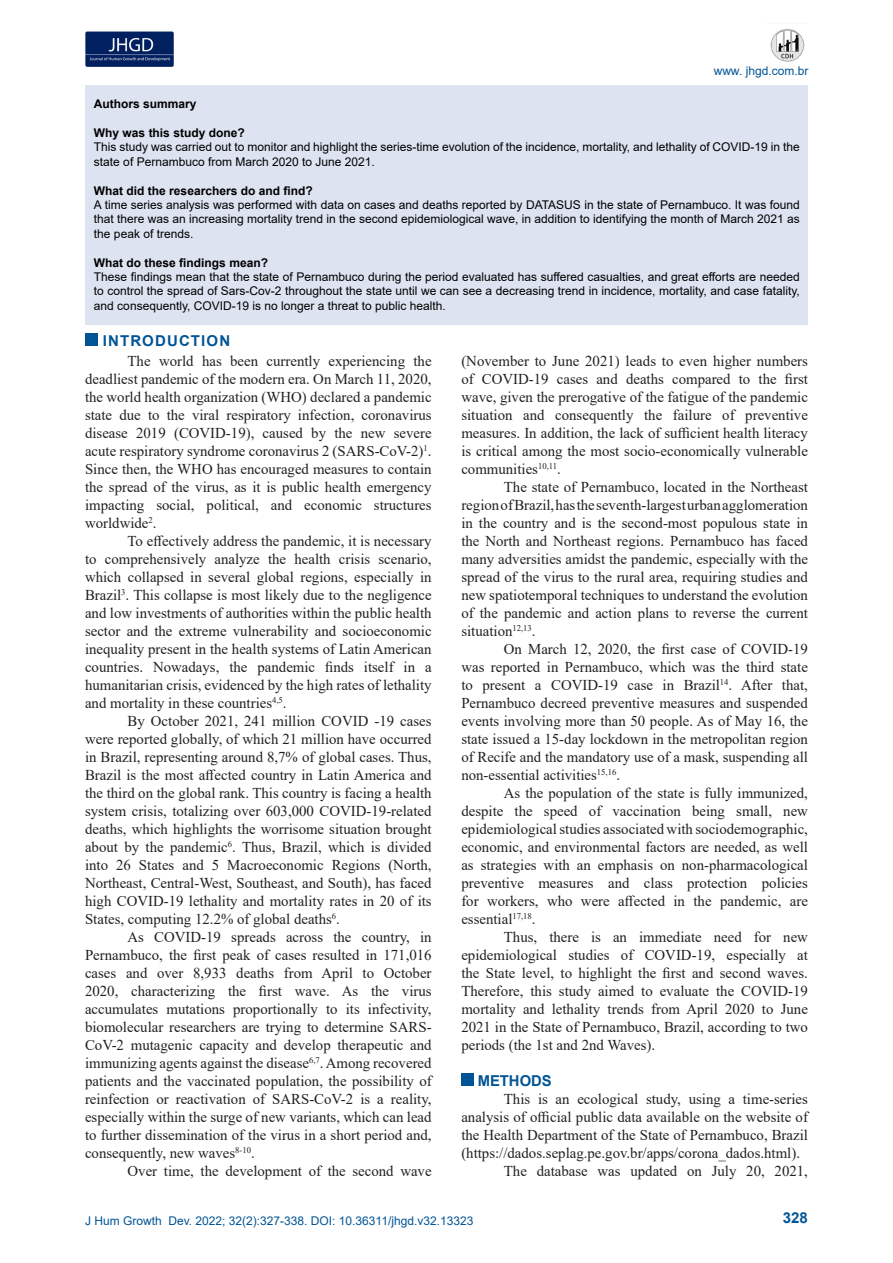
<style>
.page{position:relative;width:893px;height:1263px;background:#fff}
.page>*{position:absolute;margin:0;border:0;box-sizing:border-box;transform-origin:0 0}
.t1{font:15px/18px "Times New Roman";color:#231f20;text-align:justify}
.t2{font:700 15px "Arial";letter-spacing:.075em;color:#005495}
.t3{font:700 15px "Arial";color:#005495}
.t4{font:12px/14.4px "Arial";color:#000;text-align:justify}
.t5{font:700 12px "Arial";color:#000}
.t6{font:12px "Arial";color:#005495}
</style>
<div class="page">
<img style="left:85px;top:31px;width:89px;height:35px">
<img style="left:770px;top:29px;width:35px;height:33px">
<div style="left:85px;top:334px;width:12px;height:12px;background:#005495"></div>
<div style="left:461px;top:1073px;width:12px;height:12px;background:#005495"></div>
<div style="left:85px;top:85px;width:723px;height:239px;background:#dde3f0"></div>
<p class="t6" style="left:714px;top:62px;width:96px">www. jhgd.com.br</p>
<p class="t5" style="left:94px;top:96px;width:104px">Authors summary</p>
<p class="t5" style="left:94px;top:124px;width:152px">Why was this study done?</p>
<p class="t4" style="left:94px;top:140px;width:707px">This study was carried out to monitor and highlight the series-time evolution of the incidence, mortality, and lethality of COVID-19 in the state of Pernambuco from March 2020 to June 2021.</p>
<p class="t5" style="left:94px;top:182px;width:220px">What did the researchers do and find?</p>
<p class="t4" style="left:94px;top:197px;width:707px">A time series analysis was performed with data on cases and deaths reported by DATASUS in the state of Pernambuco. It was found that there was an increasing mortality trend in the second epidemiological wave, in addition to identifying the month of March 2021 as the peak of trends.</p>
<p class="t5" style="left:94px;top:254px;width:176px">What do these findings mean?</p>
<p class="t4" style="left:94px;top:269px;width:707px">These findings mean that the state of Pernambuco during the period evaluated has suffered casualties, and great efforts are needed to control the spread of Sars-Cov-2 throughout the state until we can see a decreasing trend in incidence, mortality, and case fatality, and consequently, COVID-19 is no longer a threat to public health.</p>
<p class="t2" style="left:103px;top:330px;width:129px">INTRODUCTION</p>
<p class="t1" style="left:85px;top:351px;width:348px;text-indent:43px">The world has been currently experiencing the deadliest pandemic of the modern era. On March 11, 2020, the world health organization (WHO) declared a pandemic state due to the viral respiratory infection, coronavirus disease 2019 (COVID-19), caused by the new severe acute respiratory syndrome coronavirus 2 (SARS-CoV-2)<sup>1</sup>.<br>Since then, the WHO has encouraged measures to contain the spread of the virus, as it is public health emergency impacting social, political, and economic structures worldwide<sup>2</sup>.</p>
<p class="t1" style="left:85px;top:531px;width:348px;text-indent:43px">To effectively address the pandemic, it is necessary to comprehensively analyze the health crisis scenario, which collapsed in several global regions, especially in Brazil<sup>3</sup>. This collapse is most likely due to the negligence and low investments of authorities within the public health sector and the extreme vulnerability and socioeconomic inequality present in the health systems of Latin American countries. Nowadays, the pandemic finds itself in a humanitarian crisis, evidenced by the high rates of lethality and mortality in these countries<sup>4,5</sup>.</p>
<p class="t1" style="left:85px;top:711px;width:348px;text-indent:43px">By October 2021, 241 million COVID -19 cases were reported globally, of which 21 million have occurred in Brazil, representing around 8,7% of global cases. Thus, Brazil is the most affected country in Latin America and the third on the global rank. This country is facing a health system crisis, totalizing over 603,000 COVID-19-related deaths, which highlights the worrisome situation brought about by the pandemic<sup>6</sup>. Thus, Brazil, which is divided into 26 States and 5 Macroeconomic Regions (North, Northeast, Central-West, Southeast, and South), has faced high COVID-19 lethality and mortality rates in 20 of its States, computing 12.2% of global deaths<sup>6</sup>.</p>
<p class="t1" style="left:85px;top:927px;width:348px;text-indent:43px">As COVID-19 spreads across the country, in Pernambuco, the first peak of cases resulted in 171,016 cases and over 8,933 deaths from April to October 2020, characterizing the first wave. As the virus accumulates mutations proportionally to its infectivity, biomolecular researchers are trying to determine SARS-CoV-2 mutagenic capacity and develop therapeutic and immunizing agents against the disease<sup>6,7</sup>. Among recovered patients and the vaccinated population, the possibility of reinfection or reactivation of SARS-CoV-2 is a reality, especially within the surge of new variants, which can lead to further dissemination of the virus in a short period and, consequently, new waves<sup>8-10</sup>.</p>
<p class="t1" style="left:128px;top:1161px;width:306px">Over time, the development of the second wave</p>
<p class="t1" style="left:461px;top:351px;width:348px">(November to June 2021) leads to even higher numbers of COVID-19 cases and deaths compared to the first wave, given the prerogative of the fatigue of the pandemic situation and consequently the failure of preventive measures. In addition, the lack of sufficient health literacy is critical among the most socio-economically vulnerable communities<sup>10,11</sup>.</p>
<p class="t1" style="left:461px;top:477px;width:348px;text-indent:43px">The state of Pernambuco, located in the Northeast region of Brazil, has the seventh-largest urban agglomeration in the country and is the second-most populous state in the North and Northeast regions. Pernambuco has faced many adversities amidst the pandemic, especially with the spread of the virus to the rural area, requiring studies and new spatiotemporal techniques to understand the evolution of the pandemic and action plans to reverse the current situation<sup>12,13</sup>.</p>
<p class="t1" style="left:461px;top:639px;width:348px;text-indent:43px">On March 12, 2020, the first case of COVID-19 was reported in Pernambuco, which was the third state to present a COVID-19 case in Brazil<sup>14</sup>. After that, Pernambuco decreed preventive measures and suspended events involving more than 50 people. As of May 16, the state issued a 15-day lockdown in the metropolitan region of Recife and the mandatory use of a mask, suspending all non-essential activities<sup>15,16</sup>.</p>
<p class="t1" style="left:461px;top:783px;width:348px;text-indent:43px">As the population of the state is fully immunized, despite the speed of vaccination being small, new epidemiological studies associated with sociodemographic, economic, and environmental factors are needed, as well as strategies with an emphasis on non-pharmacological preventive measures and class protection policies for workers, who were affected in the pandemic, are essential<sup>17,18</sup>.</p>
<p class="t1" style="left:461px;top:927px;width:348px;text-indent:43px">Thus, there is an immediate need for new epidemiological studies of COVID-19, especially at the State level, to highlight the first and second waves.<br>Therefore, this study aimed to evaluate the COVID-19 mortality and lethality trends from April 2020 to June 2021 in the State of Pernambuco, Brazil, according to two periods (the 1st and 2nd Waves).</p>
<p class="t3" style="left:478px;top:1070px;width:76px">METHODS</p>
<p class="t1" style="left:461px;top:1089px;width:348px;text-indent:43px">This is an ecological study, using a time-series analysis of official public data available on the website of the Health Department of the State of Pernambuco, Brazil (https://dados.seplag.pe.gov.br/apps/corona_dados.html).</p>
<p class="t1" style="left:504px;top:1161px;width:306px">The database was updated on July 20, 2021,</p>
<p class="t6" style="left:85px;top:1212px;width:390px">J Hum Growth Dev. 2022; 32(2):327-338. DOI: 10.36311/jhgd.v32.13323</p>
<p class="t2" style="left:783px;top:1207px;width:27px">328</p>
</div>
